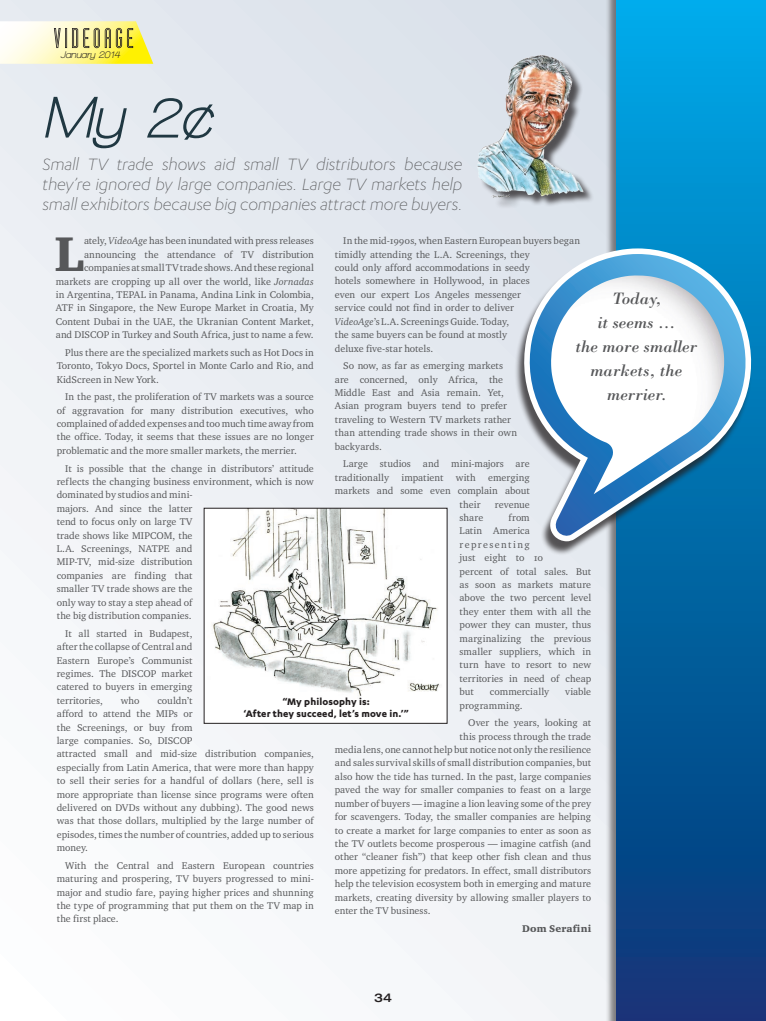
<style>
.page{position:relative;width:766px;height:1021px;background:#fff}
.page>*{position:absolute;margin:0;border:0;box-sizing:border-box;transform-origin:0 0}
.t1{font:italic 700 60px "Walkway";color:#203842}
.t2{font:49.9px "Charter ITC Blac OS";color:#57585a}
.t3{font:italic 300 19px/20px "Karbon";letter-spacing:-.01em;color:#57585a;text-align:justify}
.t4{font:italic 17px/24px "Bodoni Std";color:#57585a;text-align:center}
.t5{font:500 expanded 12px "Helvetica Neue LT Std";color:#231f20}
.t6{font:700 11px/12px "Karbon";letter-spacing:.01em;color:#231f20;text-align:center}
.t7{font:10px/13.4px "Charter ITC Regu OS";letter-spacing:.005em;color:#57585a}
.t8{font:italic 700 10px "Walkway";letter-spacing:-.01em;color:#231f20}
.t9{font:10px "Charter ITC Blac OS";letter-spacing:.01em;color:#57585a}
.s1{font-family:"Charter ITC Regu Ital OS"}
</style>
<div class="page">
<div style="left:0;top:0;width:765px;height:1020px;background:linear-gradient(to bottom,#e0e5ed,#f9fafc)"></div>
<div style="left:605px;top:0;width:160px;height:1020px;background:#231f20;opacity:.55"></div>
<svg style="left:616px;top:0;width:149px;height:1020px;background:#0369a8"></svg>
<svg style="left:0;top:21px;width:153px;height:43px"></svg>
<div style="left:479px;top:57px;width:115px;height:152px;background:#dae1ea"></div>
<img style="left:474px;top:51px;width:114px;height:154px">
<div style="left:514px;top:252px;width:238px;height:303px;background:#231f20;opacity:.75"></div>
<svg style="left:521px;top:248px;width:232px;height:293px;background:#74adcc"></svg>
<svg style="left:527px;top:254px;width:221px;height:283px"></svg>
<div style="left:204px;top:508px;width:243px;height:215px;background:#fff"></div>
<img style="left:212px;top:510px;width:228px;height:188px">
<p class="t8" style="left:61px;top:49px;width:61px">January 2014</p>
<h1 class="t1" style="left:43px;top:85px;width:170px">My 2¢</h1>
<h3 class="t3" style="left:43px;top:154px;width:421px">Small TV trade shows aid small TV distributors because they’re ignored by large companies. Large TV markets help small exhibitors because big companies attract more buyers.</h3>
<h2 class="t2" style="left:54px;top:223px;width:31px">L</h2>
<p class="t7" style="left:335px;top:234px;width:247px;text-indent:8px">In the mid-1990s, when Eastern European buyers began timidly attending the L.A. Screenings, they<br>could only afford accommodations in seedy<br>hotels somewhere in Hollywood, in places<br>even our expert Los Angeles messenger<br>service could not find in order to deliver<br><span class="s1">VideoAge</span>’s L.A. Screenings Guide. Today,<br>the same buyers can be found at mostly<br>deluxe five-star hotels.</p>
<p class="t7" style="left:335px;top:359px;width:184px;text-indent:8px">So now, as far as emerging markets are concerned, only Africa, the<br>Middle East and Asia remain. Yet,<br>Asian program buyers tend to prefer traveling to Western TV markets rather than attending trade shows in their own backyards.</p>
<p class="t7" style="left:343px;top:457px;width:188px">Large studios and mini-majors are</p>
<p class="t7" style="left:335px;top:470px;width:196px">traditionally impatient with emerging</p>
<p class="t7" style="left:335px;top:484px;width:196px">markets and some even complain about</p>
<p class="t7" style="left:459px;top:497px;width:22px">their</p>
<p class="t7" style="left:495px;top:497px;width:36px">revenue</p>
<p class="t7" style="left:459px;top:510px;width:25px">share</p>
<p class="t7" style="left:56px;top:234px;width:259px;text-align:right">ately, <span class="s1">VideoAge</span> has been inundated with press releases announcing the attendance of TV distribution companies at small TV trade shows. And these regional markets are cropping up all over the world, like <span class="s1">Jornadas </span>in Argentina, TEPAL in Panama, Andina Link in Colombia, ATF in Singapore, the New Europe Market in Croatia, My Content Dubai in the UAE, the Ukranian Content Market, and DISCOP in Turkey and South Africa, just to name a few.</p>
<p class="t7" style="left:57px;top:345px;width:258px;text-align:justify;text-indent:8px">Plus there are the specialized markets such as Hot Docs in Toronto, Tokyo Docs, Sportel in Monte Carlo and Rio, and KidScreen in New York.</p>
<p class="t7" style="left:57px;top:390px;width:258px;text-align:justify;text-indent:8px">In the past, the proliferation of TV markets was a source of aggravation for many distribution executives, who complained of added expenses and too much time away from the office. Today, it seems that these issues are no longer problematic and the more smaller markets, the merrier.</p>
<p class="t7" style="left:57px;top:461px;width:258px;text-indent:8px">It is possible that the change in distributors’ attitude reflects the changing business environment, which is now dominated by studios and mini-<br>majors. And since the latter<br>tend to focus only on large TV<br>trade shows like MIPCOM, the<br>L.A. Screenings, NATPE and<br>MIP-TV, mid-size distribution<br>companies are finding that<br>smaller TV trade shows are the<br>only way to stay a step ahead of<br>the big distribution companies.</p>
<p class="t7" style="left:57px;top:626px;width:137px;text-align:justify;text-indent:8px">It all started in Budapest, after the collapse of Central and Eastern Europe’s Communist regimes. The DISCOP market catered to buyers in emerging territories,</p>
<h3 class="t4" style="left:575px;top:286px;width:123px">Today,<br>it seems …<br>the more smaller markets, the merrier.</h3>
<p class="t7" style="left:459px;top:510px;width:133px;text-indent:49px">from<br>Latin America representing<br>just eight to 10<br>percent of total sales. But as soon as markets mature above the two percent level they enter them with all the power they can muster, thus marginalizing the previous smaller suppliers, which in turn have to resort to new territories in need of cheap but</p>
<p class="t7" style="left:489px;top:685px;width:61px">commercially</p>
<p class="t7" style="left:565px;top:685px;width:28px">viable</p>
<p class="t7" style="left:468px;top:696px;width:124px;line-height:17.6px;text-indent:-8px">programming.<br>Over the years, looking at</p>
<p class="t7" style="left:335px;top:729px;width:258px;text-align:justify;text-indent:125px">this process through the trade media lens, one cannot help but notice not only the resilience and sales survival skills of small distribution companies, but also how the tide has turned. In the past, large companies paved the way for smaller companies to feast on a large number of buyers — imagine a lion leaving some of the prey for scavengers. Today, the smaller companies are helping to create a market for large companies to enter as soon as the TV outlets become prosperous — imagine catfish (and other “cleaner fish”) that keep other fish clean and thus more appetizing for predators. In effect, small distributors help the television ecosystem both in emerging and mature markets, creating diversity by allowing smaller players to enter the TV business.</p>
<p class="t9" style="left:522px;top:922px;width:70px">Dom Serafini</p>
<p class="t7" style="left:57px;top:693px;width:258px;text-indent:101px">couldn’t<br>afford to attend the MIPs or<br>the Screenings, or buy from<br>large companies. So, DISCOP<br>attracted small and mid-size distribution companies, especially from Latin America, that were more than happy to sell their series for a handful of dollars (here, sell is more appropriate than license since programs were often delivered on DVDs without any dubbing). The good news was that those dollars, multiplied by the large number of episodes, times the number of countries, added up to serious money.</p>
<p class="t7" style="left:57px;top:858px;width:258px;text-align:justify;text-indent:8px">With the Central and Eastern European countries maturing and prospering, TV buyers progressed to mini&shy;major and studio fare, paying higher prices and shunning the type of programming that put them on the TV map in the first place.</p>
<p class="t7" style="left:121px;top:693px;width:20px">who</p>
<p class="t6" style="left:243px;top:694px;width:167px">“My philosophy is:<br>‘After they succeed, let’s move in.’”</p>
<p class="t5" style="left:374px;top:990px;width:19px">34</p>
</div>
